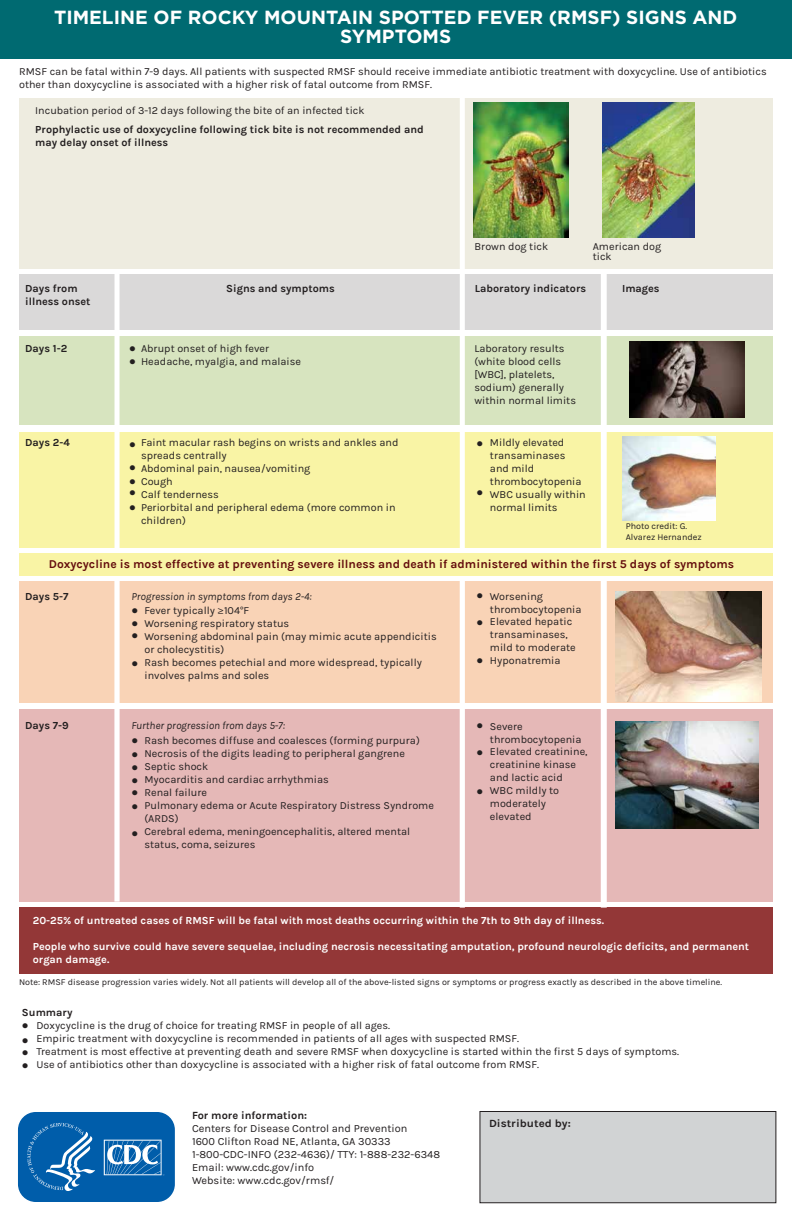
<style>
.page{position:relative;width:792px;height:1224px;background:#fff}
.page>*{position:absolute;margin:0;border:0;box-sizing:border-box;transform-origin:0 0}
.t1{font:24px/24.3px "Myriad Pro";color:#231f20}
.t2{font:700 19px/19.3px "Gotham";color:#fff;text-align:center}
.t3{font:700 12px "Karla";color:#640d0d}
.t4{font:11px/13px "Karla";color:#231f20}
.t5{font:700 11px "Karla";color:#231f20}
.t6{font:700 11px "Karla";color:#231f20;scale:1.05 1}
.t7{font:10.8px/13px "Karla";color:#231f20}
.t8{font:700 10.8px/13px "Karla";color:#fff}
.t9{font:700 10.8px/13px "Karla";color:#231f20}
.t10{font:italic 10.8px "Karla";color:#231f20}
.t11{font:9px/11px "Karla";color:#231f20}
.s1{font-family:"Myriad Pro"}
</style>
<div class="page">
<div style="left:19px;top:98px;width:753px;height:171px;background:#eeece0"></div>
<div style="left:19px;top:274px;width:753px;height:56px;background:#dad9d9"></div>
<div style="left:19px;top:336px;width:753px;height:89px;background:#d7e4bf"></div>
<div style="left:19px;top:432px;width:753px;height:115px;background:#f9f4a5"></div>
<div style="left:19px;top:582px;width:753px;height:121px;background:#f9d3b6"></div>
<div style="left:19px;top:710px;width:753px;height:192px;background:#e5b8b7"></div>
<div style="left:19px;top:908px;width:753px;height:66px;background:#933737"></div>
<img style="left:622px;top:436px;width:94px;height:84px">
<div style="left:0;top:0;width:792px;height:59px;background:#006a71"></div>
<div style="left:19px;top:554px;width:753px;height:22px;background:#f9f4a5"></div>
<div style="left:115px;top:271px;width:5px;height:280px;background:#fff"></div>
<div style="left:460px;top:98px;width:5px;height:451px;background:#fff"></div>
<div style="left:601px;top:271px;width:6px;height:280px;background:#fff"></div>
<div style="left:114px;top:580px;width:6px;height:322px;background:#fff"></div>
<div style="left:460px;top:578px;width:5px;height:330px;background:#fff"></div>
<div style="left:601px;top:579px;width:6px;height:329px;background:#fff"></div>
<svg style="left:18px;top:1112px;width:157px;height:90px;background:#2071b4"></svg>
<img style="left:603px;top:103px;width:91px;height:134px">
<img style="left:474px;top:103px;width:94px;height:134px">
<img style="left:615px;top:591px;width:147px;height:110px">
<img style="left:630px;top:341px;width:114px;height:77px">
<img style="left:615px;top:721px;width:144px;height:108px">
<div style="left:480px;top:1111px;width:296px;height:92px;background:#d1d3d4;border:1px solid #231f20"></div>
<h2 class="t2" style="left:54px;top:7px;width:685px">TIMELINE OF ROCKY MOUNTAIN SPOTTED FEVER (RMSF) SIGNS AND<br>SYMPTOMS</h2>
<p class="t7" style="left:19px;top:65px;width:749px">RMSF can be fatal within 7-9 days. All patients with suspected RMSF should receive immediate antibiotic treatment with doxycycline. Use of antibiotics other than doxycycline is associated with a higher risk of fatal outcome from RMSF.</p>
<p class="t7" style="left:35px;top:104px;width:331px">Incubation period of 3-12 days following the bite of an infected tick</p>
<p class="t9" style="left:35px;top:123px;width:390px">Prophylactic use of doxycycline following tick bite is not recommended and may delay onset of illness</p>
<p class="t9" style="left:25px;top:282px;width:67px">Days from illness onset</p>
<p class="t9" style="left:25px;top:342px;width:44px">Days 1-2</p>
<p class="t9" style="left:25px;top:436px;width:46px">Days 2-4</p>
<p class="t9" style="left:226px;top:282px;width:110px">Signs and symptoms</p>
<p class="t7" style="left:141px;top:342px;width:161px">Abrupt onset of high fever<br>Headache, myalgia, and malaise</p>
<h1 class="t1" style="left:129px;top:334px;width:8px">•</h1>
<h1 class="t1" style="left:129px;top:347px;width:8px">•</h1>
<p class="t7" style="left:141px;top:436px;width:259px">Faint macular rash begins on wrists and ankles and spreads centrally<br>Abdominal pain, nausea/vomiting<br>Cough<br>Calf tenderness<br>Periorbital and peripheral edema (more common in children)</p>
<h1 class="t1" style="left:129px;top:430px;width:8px;text-align:justify">• • •</h1>
<h1 class="t1" style="left:129px;top:467px;width:8px;line-height:25.7px">• •</h1>
<p class="t7" style="left:475px;top:240px;width:75px">Brown dog tick</p>
<p class="t7" style="left:593px;top:242px;width:70px;line-height:9.6px">American dog tick</p>
<p class="t9" style="left:475px;top:282px;width:113px">Laboratory indicators</p>
<p class="t7" style="left:474px;top:342px;width:103px">Laboratory results (white blood cells [WBC], platelets, sodium) generally within normal limits</p>
<p class="t7" style="left:490px;top:436px;width:97px">Mildly elevated transaminases and mild thrombocytopenia<br>WBC usually within normal limits</p>
<h1 class="t1" style="left:476px;top:417px;width:8px;line-height:49.3px">• •</h1>
<p class="t9" style="left:622px;top:282px;width:39px">Images</p>
<p class="t11" style="left:626px;top:521px;width:77px">Photo credit: G.<br>Alvarez Hernandez</p>
<p class="t3" style="left:49px;top:557px;width:687px">Doxycycline is most effective at preventing severe illness and death if administered within the first 5 days of symptoms</p>
<p class="t9" style="left:25px;top:590px;width:45px">Days 5-7</p>
<p class="t9" style="left:25px;top:719px;width:45px">Days 7-9</p>
<p class="t10" style="left:131px;top:590px;width:182px">Progression in symptoms from days 2-4:</p>
<p class="t7" style="left:144px;top:604px;width:294px">Fever typically <span class="s1">≥</span>104<span class="s1">°</span>F<br>Worsening respiratory status<br>Worsening abdominal pain (may mimic acute appendicitis or cholecystitis)<br>Rash becomes petechial and more widespread, typically involves palms and soles</p>
<h1 class="t1" style="left:131px;top:596px;width:8px">•</h1>
<h1 class="t1" style="left:131px;top:609px;width:8px">•</h1>
<h1 class="t1" style="left:131px;top:621px;width:8px">•</h1>
<h1 class="t1" style="left:131px;top:649px;width:8px">•</h1>
<p class="t10" style="left:131px;top:719px;width:155px">Further progression from days 5-7:</p>
<p class="t7" style="left:144px;top:734px;width:291px">Rash becomes diffuse and coalesces (forming purpura)<br>Necrosis of the digits leading to peripheral gangrene Septic shock<br>Myocarditis and cardiac arrhythmias<br>Renal failure<br>Pulmonary edema or Acute Respiratory Distress Syndrome (ARDS)<br>Cerebral edema, meningoencephalitis, altered mental status, coma, seizures</p>
<h1 class="t1" style="left:131px;top:727px;width:8px">•</h1>
<h1 class="t1" style="left:131px;top:739px;width:8px;line-height:26.5px">• •</h1>
<h1 class="t1" style="left:131px;top:778px;width:8px">•</h1>
<h1 class="t1" style="left:131px;top:791px;width:8px;line-height:27px">• •</h1>
<h1 class="t1" style="left:131px;top:753px;width:8px">•</h1>
<p class="t7" style="left:490px;top:590px;width:93px">Worsening thrombocytopenia<br>Elevated hepatic transaminases, mild to moderate<br>Hyponatremia</p>
<h1 class="t1" style="left:476px;top:579px;width:8px;line-height:27.7px">• •</h1>
<h1 class="t1" style="left:476px;top:646px;width:8px">•</h1>
<p class="t7" style="left:490px;top:720px;width:99px">Severe thrombocytopenia<br>Elevated creatinine, creatinine kinase and lactic acid<br>WBC mildly to moderately elevated</p>
<h1 class="t1" style="left:476px;top:709px;width:8px;line-height:27.7px">• •</h1>
<h1 class="t1" style="left:476px;top:777px;width:8px">•</h1>
<p class="t8" style="left:33px;top:914px;width:573px">20-25% of untreated cases of RMSF will be fatal with most deaths occurring within the 7th to 9th day of illness.</p>
<p class="t8" style="left:33px;top:940px;width:718px">People who survive could have severe sequelae, including necrosis necessitating amputation, profound neurologic deficits, and permanent organ damage.</p>
<p class="t11" style="left:19px;top:977px;width:705px">Note: RMSF disease progression varies widely. Not all patients will develop all of the above-listed signs or symptoms or progress exactly as described in the above timeline.</p>
<p class="t9" style="left:22px;top:1006px;width:52px">Summary</p>
<h1 class="t1" style="left:22px;top:1011px;width:8px">•</h1>
<h1 class="t1" style="left:22px;top:1027px;width:8px">•</h1>
<h1 class="t1" style="left:22px;top:1038px;width:8px">•</h1>
<h1 class="t1" style="left:22px;top:1052px;width:8px">•</h1>
<p class="t7" style="left:36px;top:1019px;width:644px">Doxycycline is the drug of choice for treating RMSF in people of all ages.<br>Empiric treatment with doxycycline is recommended in patients of all ages with suspected RMSF.<br>Treatment is most effective at preventing death and severe RMSF when doxycycline is started within the first 5 days of symptoms.<br>Use of antibiotics other than doxycycline is associated with a higher risk of fatal outcome from RMSF.</p>
<p class="t5" style="left:192px;top:1109px;width:117px">For more information:</p>
<p class="t4" style="left:192px;top:1122px;width:250px">Centers for Disease Control and Prevention<br>1600 Clifton Road NE, Atlanta, GA 30333<br>1-800-CDC-INFO (232-4636)/ TTY: 1-888-232-6348<br>Email: www.cdc.gov/info<br>Website: www.cdc.gov/rmsf/</p>
<p class="t6" style="left:489px;top:1117px;width:79px">Distributed by:</p>
</div>
